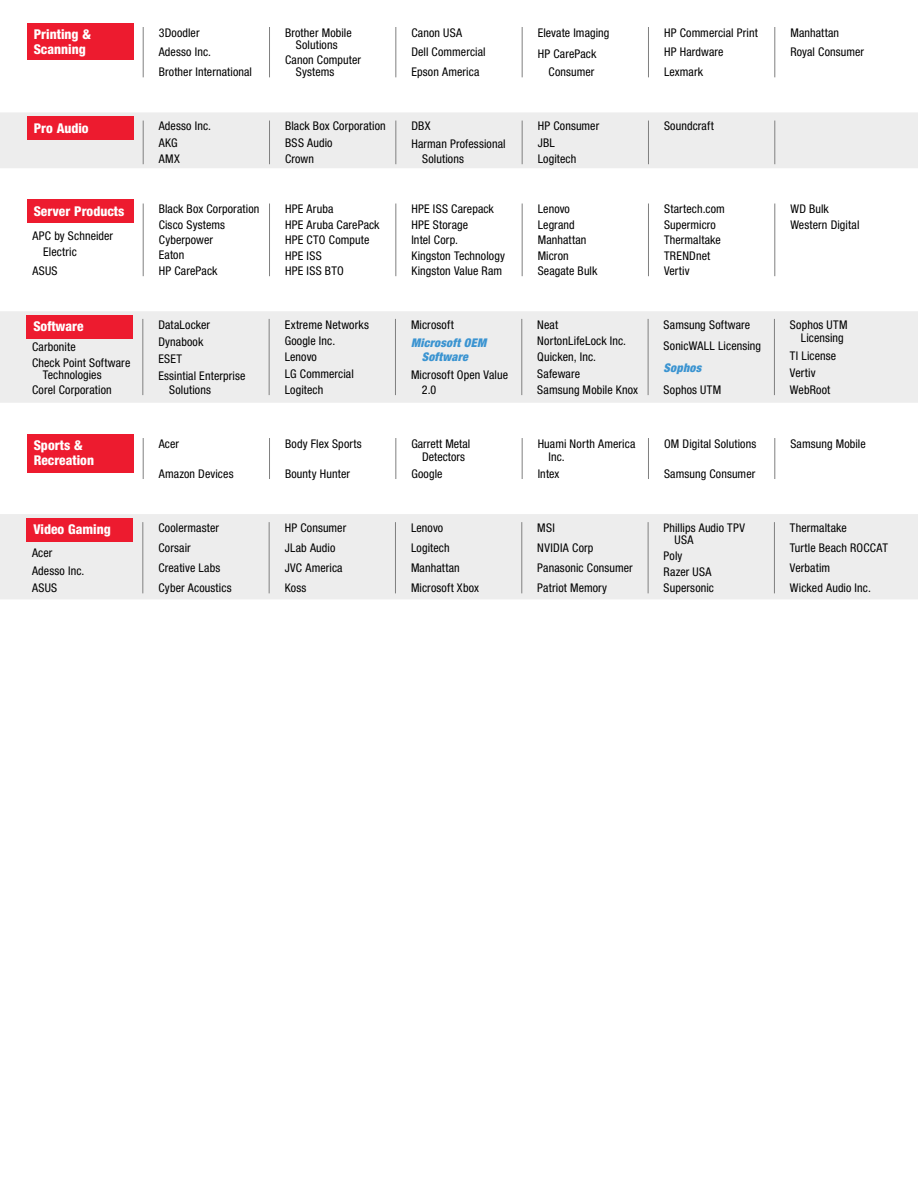
<style>
.page{position:relative;width:918px;height:1188px;background:#fff}
.page>*{position:absolute;margin:0;border:0;box-sizing:border-box;transform-origin:0 0}
.t1{font:800 condensed 13.5px/14.2px "Helvetica Neue LT Std";color:#fff}
.t2{font:condensed 12px/15.5px "Helvetica Neue LT Std";letter-spacing:.01em;color:#000}
.t3{font:italic 900 condensed 12px/14.7px "Helvetica Neue LT Std";letter-spacing:.02em;color:#3b94d1}
</style>
<div class="page">
<div style="left:27px;top:23px;width:106px;height:37px;background:#ed1b2f"></div>
<hr style="left:143px;top:27px;width:1px;height:50px;background:#808080">
<hr style="left:269px;top:27px;width:1px;height:50px;background:#808080">
<hr style="left:395px;top:27px;width:1px;height:50px;background:#808080">
<hr style="left:522px;top:27px;width:1px;height:50px;background:#808080">
<hr style="left:648px;top:27px;width:1px;height:50px;background:#808080">
<hr style="left:774px;top:27px;width:1px;height:50px;background:#808080">
<div style="left:0;top:311px;width:918px;height:92px;background:#ededed"></div>
<div style="left:27px;top:315px;width:106px;height:23px;background:#ed1b2f"></div>
<hr style="left:142px;top:319px;width:1px;height:76px;background:#808080">
<hr style="left:269px;top:319px;width:1px;height:76px;background:#808080">
<hr style="left:395px;top:319px;width:1px;height:76px;background:#808080">
<hr style="left:521px;top:319px;width:1px;height:76px;background:#808080">
<hr style="left:648px;top:319px;width:1px;height:76px;background:#808080">
<hr style="left:774px;top:319px;width:1px;height:76px;background:#808080">
<div style="left:27px;top:434px;width:106px;height:38px;background:#ed1b2f"></div>
<hr style="left:143px;top:438px;width:1px;height:41px;background:#808080">
<hr style="left:269px;top:438px;width:1px;height:41px;background:#808080">
<hr style="left:395px;top:438px;width:1px;height:41px;background:#808080">
<hr style="left:522px;top:438px;width:1px;height:41px;background:#808080">
<hr style="left:648px;top:438px;width:1px;height:41px;background:#808080">
<hr style="left:774px;top:438px;width:1px;height:41px;background:#808080">
<div style="left:0;top:514px;width:918px;height:85px;background:#ededed"></div>
<div style="left:27px;top:518px;width:106px;height:24px;background:#ed1b2f"></div>
<hr style="left:142px;top:522px;width:1px;height:71px;background:#808080">
<hr style="left:269px;top:522px;width:1px;height:71px;background:#808080">
<hr style="left:395px;top:522px;width:1px;height:71px;background:#808080">
<hr style="left:521px;top:522px;width:1px;height:71px;background:#808080">
<hr style="left:648px;top:522px;width:1px;height:71px;background:#808080">
<hr style="left:774px;top:522px;width:1px;height:71px;background:#808080">
<div style="left:27px;top:200px;width:106px;height:23px;background:#ed1b2f"></div>
<hr style="left:143px;top:204px;width:1px;height:72px;background:#808080">
<hr style="left:269px;top:204px;width:1px;height:72px;background:#808080">
<hr style="left:395px;top:204px;width:1px;height:72px;background:#808080">
<hr style="left:522px;top:204px;width:1px;height:72px;background:#808080">
<hr style="left:648px;top:204px;width:1px;height:72px;background:#808080">
<hr style="left:774px;top:204px;width:1px;height:72px;background:#808080">
<div style="left:0;top:112px;width:918px;height:56px;background:#ededed"></div>
<div style="left:27px;top:117px;width:106px;height:23px;background:#ed1b2f"></div>
<hr style="left:143px;top:121px;width:1px;height:43px;background:#808080">
<hr style="left:269px;top:121px;width:1px;height:43px;background:#808080">
<hr style="left:395px;top:121px;width:1px;height:43px;background:#808080">
<hr style="left:522px;top:121px;width:1px;height:43px;background:#808080">
<hr style="left:648px;top:121px;width:1px;height:43px;background:#808080">
<hr style="left:774px;top:121px;width:1px;height:43px;background:#808080">
<p class="t1" style="left:34px;top:27px;width:59px">Printing &amp;<br>Scanning</p>
<p class="t2" style="left:159px;top:23px;width:95px;line-height:19.6px">3Doodler<br>Adesso Inc.<br>Brother International</p>
<p class="t2" style="left:285px;top:26px;width:68px;line-height:12px;text-align:center">Brother Mobile<br>Solutions</p>
<p class="t2" style="left:296px;top:54px;width:67px;line-height:12px;text-indent:-11px">Canon Computer<br>Systems</p>
<p class="t2" style="left:411px;top:22px;width:76px;line-height:19.6px">Canon USA<br>Dell Commercial<br>Epson America</p>
<p class="t2" style="left:538px;top:22px;width:73px;line-height:21.3px">Elevate Imaging<br>HP CarePack</p>
<p class="t2" style="left:548px;top:64px;width:47px">Consumer</p>
<p class="t2" style="left:664px;top:22px;width:95px;line-height:19.6px">HP Commercial Print<br>HP Hardware<br>Lexmark</p>
<p class="t2" style="left:790px;top:22px;width:75px;line-height:19.6px">Manhattan<br>Royal Consumer</p>
<p class="t1" style="left:34px;top:121px;width:56px">Pro Audio</p>
<p class="t2" style="left:159px;top:118px;width:54px;line-height:16.4px">Adesso Inc.<br>AKG<br>AMX</p>
<p class="t2" style="left:285px;top:118px;width:102px;line-height:16.4px">Black Box Corporation<br>BSS Audio<br>Crown</p>
<p class="t2" style="left:411px;top:117px;width:96px;line-height:18px">DBX<br>Harman Professional</p>
<p class="t2" style="left:422px;top:151px;width:43px">Solutions</p>
<p class="t2" style="left:538px;top:118px;width:63px;line-height:16.4px">HP Consumer<br>JBL<br>Logitech</p>
<p class="t2" style="left:664px;top:118px;width:51px">Soundcraft</p>
<p class="t1" style="left:34px;top:204px;width:92px">Server Products</p>
<p class="t2" style="left:43px;top:228px;width:71px;line-height:15.9px;text-indent:-11px">APC by Schneider<br>Electric</p>
<p class="t2" style="left:32px;top:263px;width:27px">ASUS</p>
<p class="t1" style="left:33px;top:319px;width:52px">Software</p>
<p class="t2" style="left:32px;top:339px;width:100px">Carbonite<br>Check Point Software</p>
<p class="t2" style="left:32px;top:367px;width:81px;text-align:center">Technologies<br>Corel Corporation</p>
<p class="t2" style="left:159px;top:201px;width:102px">Black Box Corporation<br>Cisco Systems<br>Cyberpower<br>Eaton<br>HP CarePack</p>
<p class="t2" style="left:285px;top:201px;width:96px">HPE Aruba<br>HPE Aruba CarePack<br>HPE CTO Compute<br>HPE ISS<br>HPE ISS BTO</p>
<p class="t2" style="left:411px;top:201px;width:95px">HPE ISS Carepack<br>HPE Storage<br>Intel Corp.<br>Kingston Technology<br>Kingston Value Ram</p>
<p class="t2" style="left:538px;top:201px;width:61px">Lenovo<br>Legrand<br>Manhattan<br>Micron<br>Seagate Bulk</p>
<p class="t2" style="left:664px;top:201px;width:62px">Startech.com<br>Supermicro<br>Thermaltake<br>TRENDnet<br>Vertiv</p>
<p class="t2" style="left:790px;top:201px;width:71px">WD Bulk<br>Western Digital</p>
<p class="t2" style="left:158px;top:316px;width:89px;line-height:17.1px">DataLocker<br>Dynabook<br>ESET<br>Essintial Enterprise</p>
<p class="t2" style="left:169px;top:382px;width:43px">Solutions</p>
<p class="t2" style="left:285px;top:316px;width:86px;line-height:16.4px">Extreme Networks<br>Google Inc.<br>Lenovo<br>LG Commercial<br>Logitech</p>
<p class="t2" style="left:411px;top:317px;width:44px">Microsoft</p>
<p class="t3" style="left:422px;top:335px;width:66px;text-indent:-11px">Microsoft OEM<br>Software</p>
<p class="t2" style="left:422px;top:367px;width:88px;line-height:14.7px;text-indent:-11px">Microsoft Open Value<br>2.0</p>
<p class="t2" style="left:537px;top:316px;width:102px;line-height:16.4px">Neat<br>NortonLifeLock Inc.<br>Quicken, Inc.<br>Safeware<br>Samsung Mobile Knox</p>
<p class="t2" style="left:664px;top:313px;width:99px;line-height:21.8px">Samsung Software<br>SonicWALL Licensing</p>
<p class="t3" style="left:664px;top:361px;width:39px">Sophos</p>
<p class="t2" style="left:664px;top:382px;width:59px">Sophos UTM</p>
<p class="t2" style="left:790px;top:317px;width:59px;line-height:14px;text-align:center">Sophos UTM<br>Licensing</p>
<p class="t2" style="left:790px;top:347px;width:48px;line-height:17.1px">TI License<br>Vertiv<br>WebRoot</p>
<p class="t1" style="left:34px;top:438px;width:62px;line-height:14.9px">Sports &amp;<br>Recreation</p>
<p class="t2" style="left:159px;top:436px;width:22px">Acer</p>
<p class="t2" style="left:159px;top:466px;width:76px">Amazon Devices</p>
<p class="t2" style="left:285px;top:436px;width:78px">Body Flex Sports</p>
<p class="t2" style="left:285px;top:466px;width:66px">Bounty Hunter</p>
<p class="t2" style="left:411px;top:437px;width:60px;line-height:13.4px;text-align:center">Garrett Metal<br>Detectors</p>
<p class="t2" style="left:411px;top:466px;width:33px">Google</p>
<p class="t2" style="left:548px;top:437px;width:88px;line-height:13.4px;text-indent:-11px">Huami North America<br>Inc.</p>
<p class="t2" style="left:538px;top:466px;width:23px">Intex</p>
<p class="t2" style="left:664px;top:436px;width:94px">OM Digital Solutions</p>
<p class="t2" style="left:664px;top:466px;width:93px">Samsung Consumer</p>
<p class="t1" style="left:33px;top:522px;width:79px">Video Gaming</p>
<p class="t2" style="left:32px;top:544px;width:54px;line-height:17.5px">Acer<br>Adesso Inc.<br>ASUS</p>
<p class="t2" style="left:158px;top:517px;width:75px;line-height:20.1px">Coolermaster<br>Corsair<br>Creative Labs<br>Cyber Acoustics</p>
<p class="t2" style="left:285px;top:517px;width:63px;line-height:20.1px">HP Consumer<br>JLab Audio<br>JVC America<br>Koss</p>
<p class="t2" style="left:411px;top:517px;width:69px;line-height:20.1px">Lenovo<br>Logitech<br>Manhattan<br>Microsoft Xbox</p>
<p class="t2" style="left:537px;top:517px;width:97px;line-height:20.1px">MSI<br>NVIDIA Corp<br>Panasonic Consumer<br>Patriot Memory</p>
<p class="t2" style="left:674px;top:521px;width:72px;line-height:12.6px;text-indent:-11px">Phillips Audio TPV<br>USA</p>
<p class="t2" style="left:664px;top:548px;width:52px;line-height:15.9px">Poly<br>Razer USA<br>Supersonic</p>
<p class="t2" style="left:790px;top:436px;width:77px">Samsung Mobile</p>
<p class="t2" style="left:790px;top:517px;width:99px;line-height:20.1px">Thermaltake<br>Turtle Beach ROCCAT<br>Verbatim<br>Wicked Audio Inc.</p>
</div>
